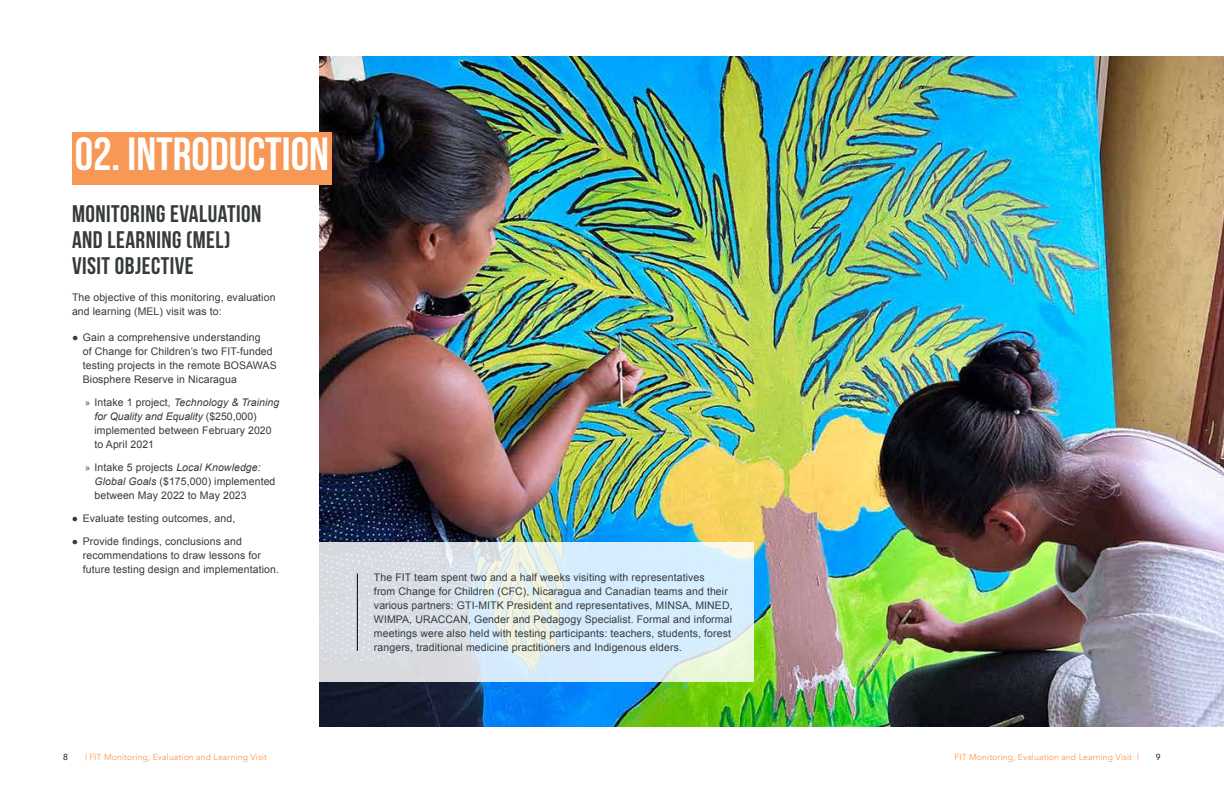
<style>
.page{position:relative;width:1224px;height:792px;background:#fff}
.page>*{position:absolute;margin:0;border:0;box-sizing:border-box;transform-origin:0 0}
.t1{font:46.5px "Bebas Neue";color:#fff}
.t2{font:24px/26px "Bebas Neue";letter-spacing:.02em;color:#363a3b}
.t3{font:10.5px/14px "Arial";letter-spacing:.01em;color:#363a3b}
.t4{font:8.7px "Avenir";letter-spacing:.01em;color:#ff9951}
.t5{font:8.7px "Avenir";color:#000}
.s1{font-family:"Myriad Pro"}
.s2{font-style:italic}
</style>
<div class="page">
<img style="left:320px;top:57px;width:904px;height:670px">
<svg style="left:320px;top:542px;width:434px;height:140px;background:#dbe7ef"></svg>
<div style="left:72px;top:133px;width:260px;height:52px;background:#f79856"></div>
<hr style="left:357px;top:573px;width:1px;height:78px;background:#000">
<h1 class="t1" style="left:75px;top:129px;width:256px">02. INTRODUCTION</h1>
<h2 class="t2" style="left:72px;top:201px;width:191px">MONITORING EVALUATION<br>AND LEARNING (MEL)<br>VISIT OBJECTIVE</h2>
<p class="t3" style="left:72px;top:291px;width:205px">The objective of this monitoring, evaluation and learning (MEL) visit was to:</p>
<p class="t3" style="left:83px;top:330px;width:195px;text-indent:-11px">● Gain a comprehensive understanding<br>of Change for Children’s two FIT-funded testing projects in the remote BOSAWAS Biosphere Reserve in Nicaragua</p>
<p class="t3" style="left:95px;top:395px;width:186px;text-indent:-9px"><span class="s1">»</span> Intake 1 project, <span class="s2">Technology &amp; Training for Quality and Equality</span> ($250,000) implemented between February 2020 to April 2021</p>
<p class="t3" style="left:95px;top:460px;width:182px;text-indent:-9px"><span class="s1">»</span> Intake 5 projects <span class="s2">Local Knowledge:<br>Global Goals</span> ($175,000) implemented between May 2022 to May 2023</p>
<p class="t3" style="left:72px;top:511px;width:165px">● Evaluate testing outcomes, and,</p>
<p class="t3" style="left:83px;top:534px;width:198px;text-indent:-11px">● Provide findings, conclusions and recommendations to draw lessons for future testing design and implementation.</p>
<p class="t3" style="left:374px;top:570px;width:360px">The FIT team spent two and a half weeks visiting with representatives<br>from Change for Children (CFC), Nicaragua and Canadian teams and their various partners: GTI-MITK President and representatives, MINSA, MINED, WIMPA, URACCAN, Gender and Pedagogy Specialist. Formal and informal meetings were also held with testing participants: teachers, students, forest rangers, traditional medicine practitioners and Indigenous elders.</p>
<p class="t5" style="left:63px;top:751px;width:6px">8</p>
<p class="t4" style="left:85px;top:751px;width:184px">| FIT Monitoring, Evaluation and Learning Visit</p>
<p class="t4" style="left:955px;top:751px;width:186px">FIT Monitoring, Evaluation and Learning Visit |</p>
<p class="t5" style="left:1156px;top:751px;width:6px">9</p>
</div>
